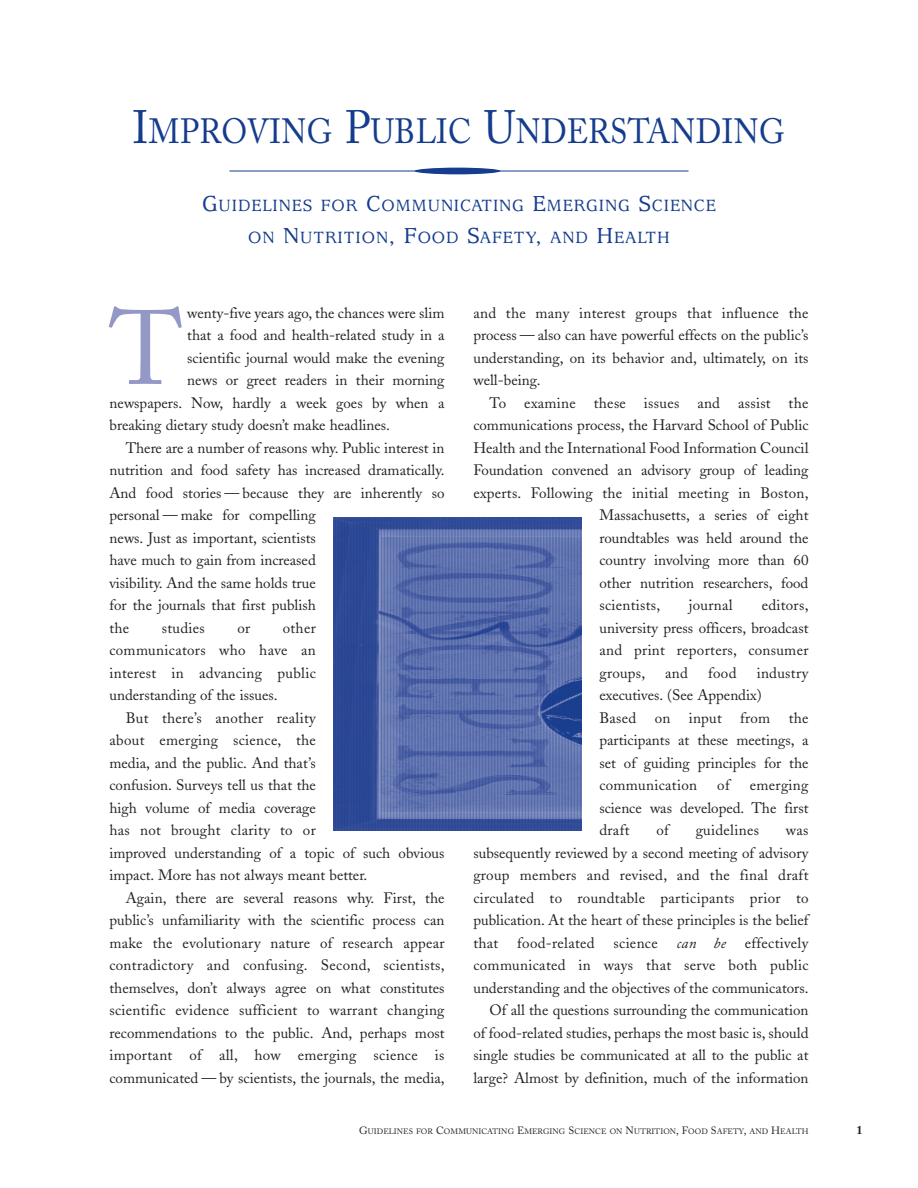
<style>
.page{position:relative;width:918px;height:1188px;background:#fff}
.page>*{position:absolute;margin:0;border:0;box-sizing:border-box;transform-origin:0 0}
.t1{font:104.25px "Adobe Caslon";color:#9498c6}
.t2{font:34.8px "Adobe Caslon";letter-spacing:.015em;color:#153c8d;scale:.9 1}
.t3{font:500 18px/31.5px "Usherwood";letter-spacing:.05em;color:#153c8d;text-align:center}
.t4{font:15px/22.5px "Adobe Caslon";color:#231f20;text-align:justify}
.t5{font:15px "Adobe Caslon";letter-spacing:.02em;color:#231f20}
.t6{font:italic 15px "Adobe Caslon";color:#231f20}
.t7{font:700 12px "Adobe Caslon";color:#231f20}
.t8{font:7.8px "Adobe Caslon";letter-spacing:.015em;color:#231f20}
.s1{font-size:46.5px}
.s2{font-size:24px}
.s3{font-size:10.5px}
</style>
<div class="page">
<svg style="left:229px;top:167px;width:460px;height:664px"></svg>
<h2 class="t2" style="left:133px;top:118px;width:726px"><span class="s1">I</span>MPROVING <span class="s1">P</span>UBLIC <span class="s1">U</span>NDERSTANDING</h2>
<p class="t3" style="left:202px;top:191px;width:515px"><span class="s2">G</span>UIDELINES FOR <span class="s2">C</span>OMMUNICATING <span class="s2">E</span>MERGING <span class="s2">S</span>CIENCE<br>ON <span class="s2">N</span>UTRITION<span class="s2">, F</span>OOD <span class="s2">S</span>AFETY<span class="s2">,</span> AND <span class="s2">H</span>EALTH</p>
<h1 class="t1" style="left:110px;top:307px;width:75px">T</h1>
<p class="t4" style="left:187px;top:303px;width:259px">wenty-five years ago, the chances were slim</p>
<p class="t4" style="left:187px;top:326px;width:259px">that a food and health-related study in a</p>
<p class="t4" style="left:187px;top:348px;width:259px">scientific journal would make the evening</p>
<p class="t4" style="left:187px;top:371px;width:259px">news or greet readers in their morning</p>
<p class="t4" style="left:109px;top:393px;width:337px">newspapers. Now, hardly a week goes by when a</p>
<p class="t4" style="left:109px;top:416px;width:282px">breaking dietary study doesn’t make headlines.</p>
<p class="t4" style="left:126px;top:438px;width:320px">There are a number of reasons why. Public interest in</p>
<p class="t4" style="left:109px;top:461px;width:337px">nutrition and food safety has increased dramatically.</p>
<p class="t4" style="left:109px;top:483px;width:337px">And food stories — because they are inherently so</p>
<p class="t4" style="left:109px;top:506px;width:208px">personal — make for compelling</p>
<p class="t4" style="left:109px;top:528px;width:208px">news. Just as important, scientists</p>
<p class="t4" style="left:109px;top:551px;width:208px">have much to gain from increased</p>
<p class="t4" style="left:109px;top:573px;width:208px">visibility. And the same holds true</p>
<p class="t4" style="left:109px;top:596px;width:208px">for the journals that first publish</p>
<p class="t4" style="left:109px;top:618px;width:21px">the</p>
<p class="t5" style="left:162px;top:622px;width:45px">studies</p>
<p class="t4" style="left:237px;top:618px;width:14px">or</p>
<p class="t4" style="left:109px;top:618px;width:208px;text-indent:173px">other communicators who have an interest in advancing public understanding of the issues.</p>
<p class="t4" style="left:109px;top:708px;width:337px;text-align:left;text-indent:16px">But there’s another reality<br>about emerging science, the<br>media, and the public. And that’s<br>confusion. Surveys tell us that the<br>high volume of media coverage<br>has not brought clarity to or<br>improved understanding of a topic of such obvious impact. More has not always meant better.</p>
<p class="t4" style="left:109px;top:888px;width:337px;text-indent:16px">Again, there are several reasons why. First, the public’s unfamiliarity with the scientific process can make the evolutionary nature of research appear contradictory and confusing. Second, scientists, themselves, don’t always agree on what constitutes scientific evidence sufficient to warrant changing recommendations to the public. And, perhaps most important of all, how emerging science is communicated — by scientists, the journals, the media,</p>
<p class="t4" style="left:473px;top:303px;width:337px">and the many interest groups that influence the process — also can have powerful effects on the public’s understanding, on its behavior and, ultimately, on its well-being.</p>
<p class="t5" style="left:490px;top:397px;width:320px">To examine these issues and assist the</p>
<p class="t4" style="left:473px;top:416px;width:337px">communications process, the Harvard School of Public</p>
<p class="t4" style="left:473px;top:438px;width:337px">Health and the International Food Information Council</p>
<p class="t4" style="left:473px;top:461px;width:337px">Foundation convened an advisory group of leading</p>
<p class="t4" style="left:473px;top:483px;width:337px">experts. Following the initial meeting in Boston,</p>
<p class="t4" style="left:599px;top:506px;width:211px">Massachusetts, a series of eight</p>
<p class="t4" style="left:599px;top:528px;width:211px">roundtables was held around the</p>
<p class="t4" style="left:599px;top:551px;width:211px">country involving more than 60</p>
<p class="t4" style="left:599px;top:573px;width:211px">other nutrition researchers, food</p>
<p class="t5" style="left:599px;top:599px;width:62px">scientists,</p>
<p class="t5" style="left:689px;top:599px;width:45px">journal</p>
<p class="t4" style="left:599px;top:596px;width:211px;text-indent:162px">editors, university press officers, broadcast and print reporters, consumer groups,</p>
<p class="t4" style="left:599px;top:663px;width:211px;text-align:left;text-indent:157px">industry executives. (See Appendix)<br>Based on input from the participants at these meetings, a set of guiding principles for the communication</p>
<p class="t4" style="left:665px;top:663px;width:24px">and</p>
<p class="t4" style="left:708px;top:663px;width:30px">food</p>
<p class="t4" style="left:717px;top:776px;width:14px">of</p>
<p class="t4" style="left:599px;top:776px;width:211px;text-indent:150px">emerging science was developed. The first draft</p>
<p class="t4" style="left:657px;top:821px;width:14px">of</p>
<p class="t5" style="left:696px;top:824px;width:65px">guidelines</p>
<p class="t4" style="left:473px;top:821px;width:337px;text-indent:312px">was subsequently reviewed by a second meeting of advisory group members and revised, and the final draft circulated to roundtable participants prior to publication. At the heart of these principles is the belief that</p>
<p class="t4" style="left:473px;top:933px;width:337px;text-align:right">effectively<br>communicated in ways that serve both public understanding and the objectives of the communicators.<br>Of all the questions surrounding the communication<br>of food-related studies, perhaps the most basic is, should single studies be communicated at all to the public at large? Almost by definition, much of the information</p>
<p class="t5" style="left:517px;top:937px;width:79px">food-related</p>
<p class="t5" style="left:614px;top:937px;width:46px">science</p>
<p class="t6" style="left:677px;top:937px;width:51px">can be</p>
<p class="t8" style="left:359px;top:1128px;width:451px"><span class="s3">G</span>UIDELINES FOR <span class="s3">C</span>OMMUNICATING <span class="s3">E</span>MERGING <span class="s3">S</span>CIENCE ON <span class="s3">N</span>UTRITION<span class="s3">, F</span>OOD <span class="s3">S</span>AFETY<span class="s3">,</span> AND <span class="s3">H</span>EALTH</p>
<p class="t7" style="left:856px;top:1125px;width:7px">1</p>
</div>
